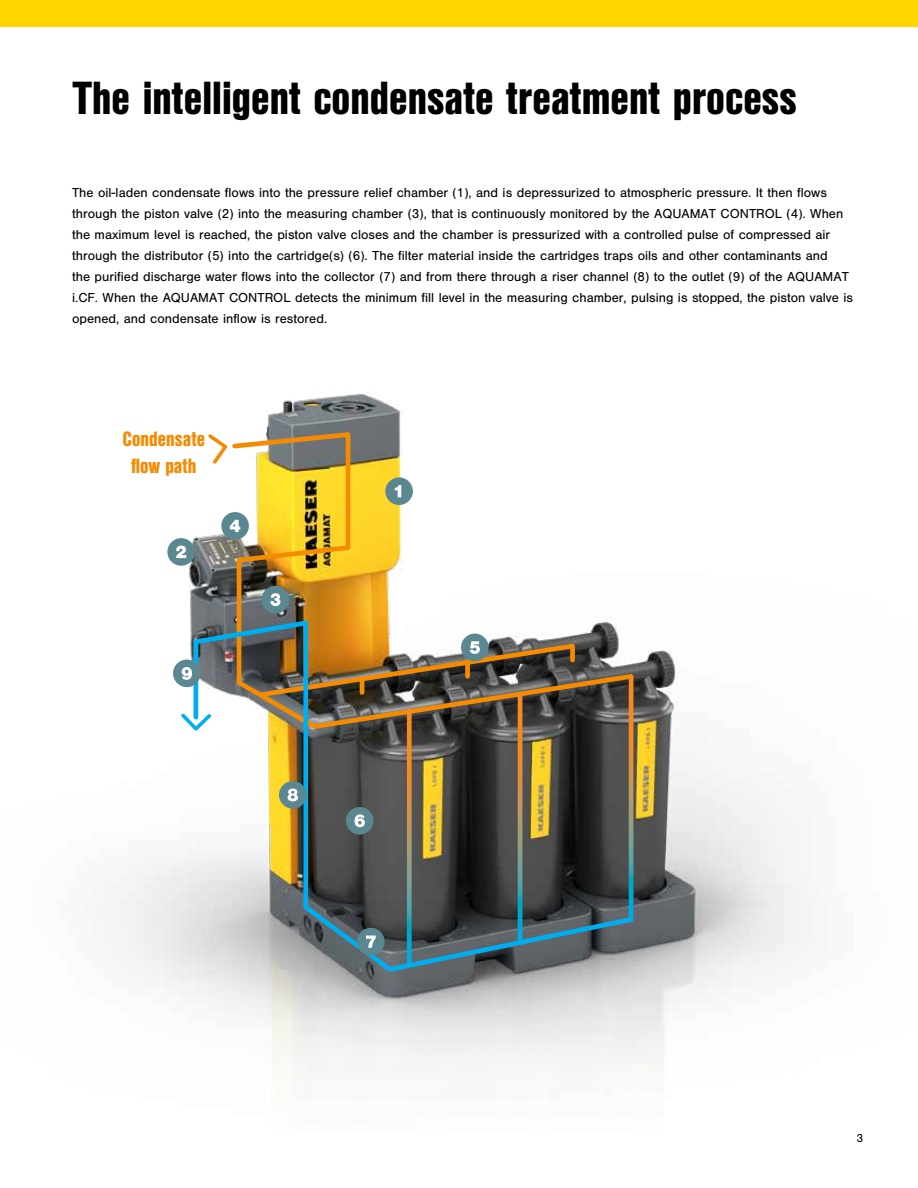
<style>
.page{position:relative;width:918px;height:1188px;background:#fff}
.page>*{position:absolute;margin:0;border:0;box-sizing:border-box;transform-origin:0 0}
.t1{font:900 45px "Nimbus San Con L";color:#000}
.t2{font:900 20.1px/26.7px "Nimbus San Con L";color:#f58b00;text-align:center}
.t3{font:13.5px/21px "Nimbus San";color:#000}
.t4{font:12px "Nimbus San";color:#000}
</style>
<div class="page">
<div style="left:0;top:0;width:918px;height:26px;background:#ffd400"></div>
<img style="left:102px;top:392px;width:708px;height:681px">
<svg style="left:229px;top:429px;width:407px;height:188px"></svg>
<svg style="left:191px;top:617px;width:446px;height:357px;background:#77776c"></svg>
<svg style="left:294px;top:466px;width:37px;height:7px"></svg>
<svg style="left:205px;top:431px;width:25px;height:36px"></svg>
<svg style="left:178px;top:710px;width:36px;height:24px"></svg>
<div style="left:385px;top:477px;width:28px;height:28px;background:#5a8790;border-radius:50%"></div>
<svg style="left:395px;top:485px;width:6px;height:12px"></svg>
<div style="left:167px;top:538px;width:28px;height:28px;background:#5a8790;border-radius:50%"></div>
<svg style="left:176px;top:546px;width:10px;height:12px"></svg>
<div style="left:262px;top:586px;width:27px;height:27px;background:#5a8790;border-radius:50%"></div>
<svg style="left:271px;top:593px;width:9px;height:13px"></svg>
<div style="left:221px;top:512px;width:28px;height:28px;background:#5a8790;border-radius:50%"></div>
<svg style="left:230px;top:520px;width:10px;height:12px"></svg>
<div style="left:461px;top:634px;width:28px;height:27px;background:#5a8790;border-radius:50%"></div>
<img style="left:255px;top:641px;width:323px;height:59px">
<div style="left:346px;top:807px;width:28px;height:28px;background:#5a8790;border-radius:50%"></div>
<svg style="left:355px;top:814px;width:10px;height:13px"></svg>
<div style="left:357px;top:928px;width:28px;height:27px;background:#5a8790;border-radius:50%"></div>
<svg style="left:366px;top:936px;width:10px;height:12px"></svg>
<div style="left:279px;top:781px;width:28px;height:28px;background:#5a8790;border-radius:50%"></div>
<svg style="left:288px;top:789px;width:10px;height:12px"></svg>
<div style="left:173px;top:660px;width:28px;height:27px;background:#5a8790;border-radius:50%"></div>
<svg style="left:182px;top:667px;width:10px;height:13px"></svg>
<h1 class="t1" style="left:72px;top:64px;width:726px">The intelligent condensate treatment process</h1>
<p class="t3" style="left:72px;top:182px;width:782px">The oil-laden condensate flows into the pressure relief chamber (1), and is depressurized to atmospheric pressure. It then flows through the piston valve (2) into the measuring chamber (3), that is continuously monitored by the AQUAMAT CONTROL (4). When the maximum level is reached, the piston valve closes and the chamber is pressurized with a controlled pulse of compressed air through the distributor (5) into the cartridge(s) (6). The filter material inside the cartridges traps oils and other contaminants and<br>the purified discharge water flows into the collector (7) and from there through a riser channel (8) to the outlet (9) of the AQUAMAT i.CF. When the AQUAMAT CONTROL detects the minimum fill level in the measuring chamber, pulsing is stopped, the piston valve is opened, and condensate inflow is restored.</p>
<h2 class="t2" style="left:123px;top:425px;width:84px">Condensate flow path</h2>
<p class="t4" style="left:856px;top:1131px;width:8px">3</p>
</div>
